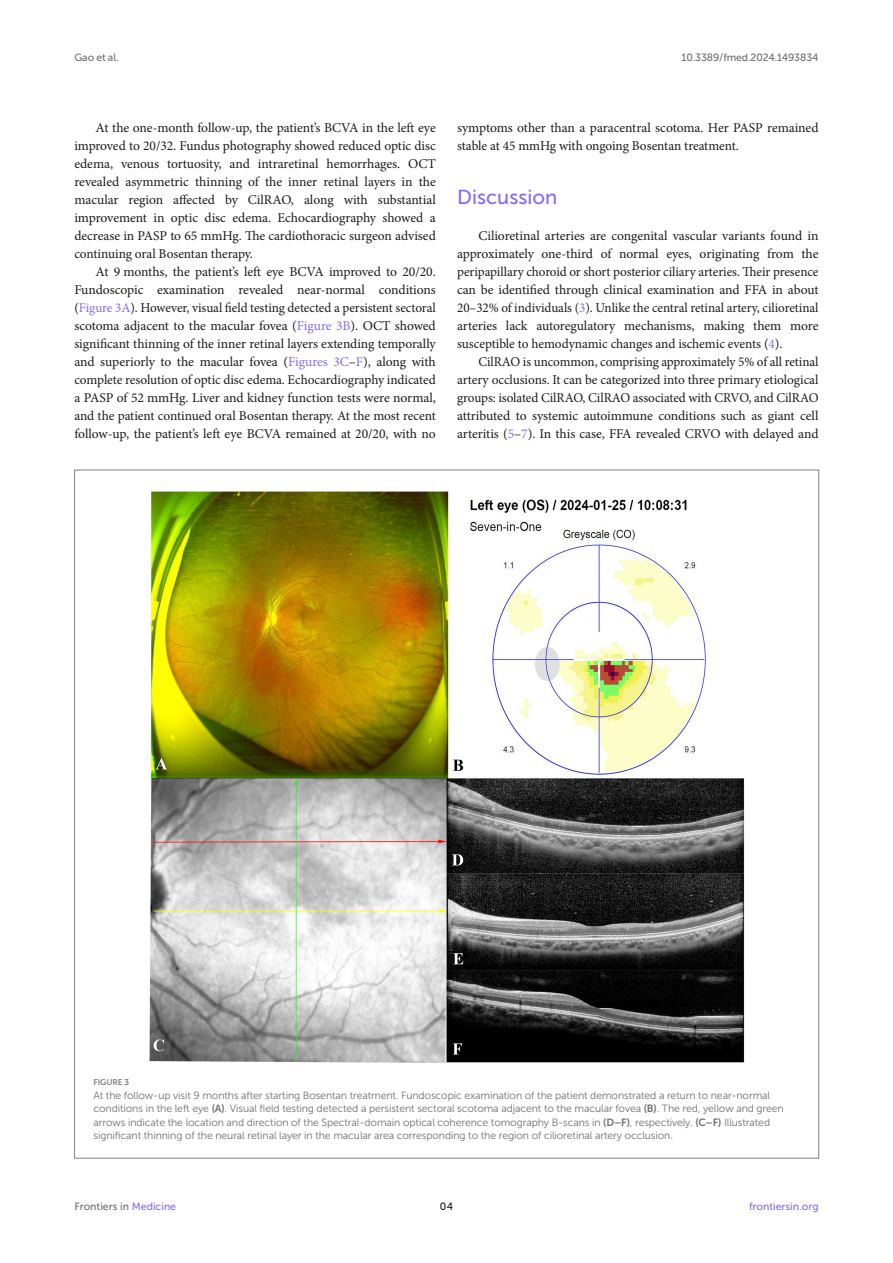
<style>
.page{position:relative;width:893px;height:1263px;background:#fff}
.page>*{position:absolute;margin:0;border:0;box-sizing:border-box;transform-origin:0 0}
.HEAD_1{font:20.25px "Museo Sans 500";color:#856df0}
.TEXT{font:13.5px/18px "Minion Pro";letter-spacing:-.005em;color:#1b1c1b;text-align:justify}
.FIG_LEG{font:10.5px/13.5px "Museo Sans 300";letter-spacing:-.01em;color:#706f70}
.t1{font:10.5px "Museo Sans 500";letter-spacing:-.015em;color:#706f70}
.t2{font:10.5px "Museo Sans 500";color:#856df0}
.t3{font:10.5px "Museo Sans 500";color:#1b1c1b}
.FIG_HD{font:8.25px "Museo Sans 700";letter-spacing:-.01em;color:#7e7f7f}
.s1{color:#856df0}
.s2{font-family:"Museo Sans 700"}
</style>
<div class="page">
<img style="left:149px;top:491px;width:596px;height:572px">
<p class="t1" style="left:74px;top:51px;width:46px">Gao et al.</p>
<p class="t1" style="left:681px;top:51px;width:139px">10.3389/fmed.2024.1493834</p>
<p class="TEXT" style="left:74px;top:119px;width:363px;text-indent:21px">At the one-month follow-up, the patient’s BCVA in the left eye improved to 20/32. Fundus photography showed reduced optic disc edema, venous tortuosity, and intraretinal hemorrhages. OCT revealed asymmetric thinning of the inner retinal layers in the macular region affected by CilRAO, along with substantial improvement in optic disc edema. Echocardiography showed a decrease in PASP to 65 mmHg. The cardiothoracic surgeon advised continuing oral Bosentan therapy.</p>
<p class="TEXT" style="left:74px;top:263px;width:363px;text-indent:21px">At 9 months, the patient’s left eye BCVA improved to 20/20.<br>Fundoscopic examination revealed near-normal conditions (<span class="s1">Figure 3A</span>). However, visual field testing detected a persistent sectoral scotoma adjacent to the macular fovea (<span class="s1">Figure 3B</span>). OCT showed significant thinning of the inner retinal layers extending temporally and superiorly to the macular fovea (<span class="s1">Figures 3C</span>–<span class="s1">F</span>), along with complete resolution of optic disc edema. Echocardiography indicated a PASP of 52 mmHg. Liver and kidney function tests were normal, and the patient continued oral Bosentan therapy. At the most recent follow-up, the patient’s left eye BCVA remained at 20/20, with no</p>
<p class="TEXT" style="left:457px;top:119px;width:363px">symptoms other than a paracentral scotoma. Her PASP remained stable at 45 mmHg with ongoing Bosentan treatment.</p>
<p class="HEAD_1" style="left:457px;top:186px;width:102px">Discussion</p>
<p class="TEXT" style="left:457px;top:227px;width:363px;text-indent:21px">Cilioretinal arteries are congenital vascular variants found in approximately one-third of normal eyes, originating from the peripapillary choroid or short posterior ciliary arteries. Their presence can be identified through clinical examination and FFA in about 20–32% of individuals (<span class="s1">3</span>). Unlike the central retinal artery, cilioretinal arteries lack autoregulatory mechanisms, making them more susceptible to hemodynamic changes and ischemic events (<span class="s1">4</span>).</p>
<p class="TEXT" style="left:457px;top:353px;width:363px;text-indent:21px">CilRAO is uncommon, comprising approximately 5% of all retinal artery occlusions. It can be categorized into three primary etiological groups: isolated CilRAO, CilRAO associated with CRVO, and CilRAO attributed to systemic autoimmune conditions such as giant cell arteritis (<span class="s1">5</span>–<span class="s1">7</span>). In this case, FFA revealed CRVO with delayed and</p>
<p class="FIG_HD" style="left:94px;top:1078px;width:37px">FIGURE 3</p>
<p class="FIG_LEG" style="left:94px;top:1088px;width:692px">At the follow-up visit 9 months after starting Bosentan treatment. Fundoscopic examination of the patient demonstrated a return to near-normal conditions in the left eye <span class="s2">(A)</span>. Visual field testing detected a persistent sectoral scotoma adjacent to the macular fovea <span class="s2">(B)</span>. The red, yellow and green arrows indicate the location and direction of the Spectral-domain optical coherence tomography B-scans in <span class="s2">(D–F)</span>, respectively. <span class="s2">(C–F)</span> Illustrated significant thinning of the neural retinal layer in the macular area corresponding to the region of cilioretinal artery occlusion.</p>
<p class="t1" style="left:74px;top:1200px;width:103px">Frontiers in <span class="s1">Medicine</span></p>
<p class="t3" style="left:440px;top:1200px;width:15px">04</p>
<p class="t2" style="left:749px;top:1200px;width:71px">frontiersin.org</p>
</div>
